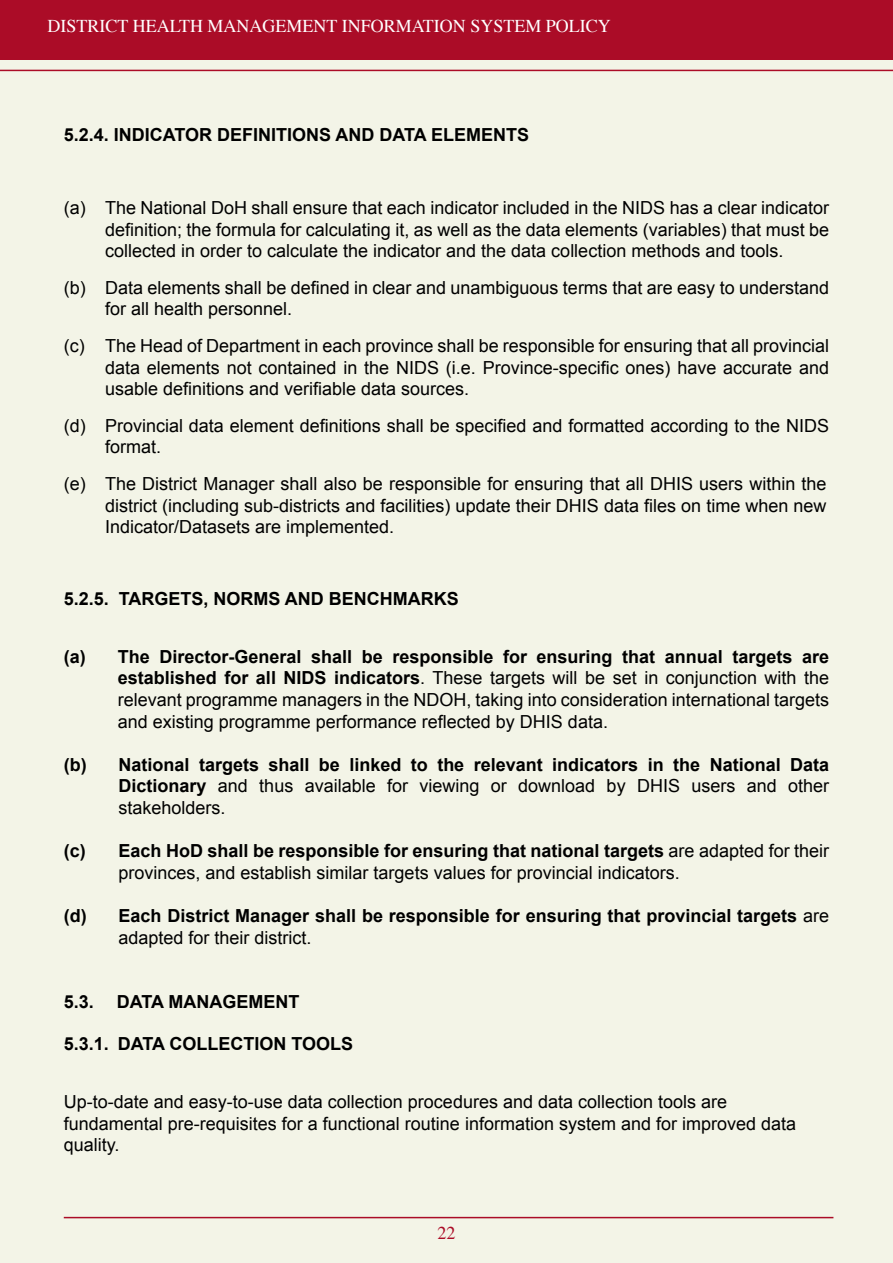
<style>
.page{position:relative;width:893px;height:1263px;background:#f3f4e7}
.page>*{position:absolute;margin:0;border:0;box-sizing:border-box;transform-origin:0 0}
.t1{font:18px/21.6px "Arial";color:#000;text-align:justify}
.t2{font:700 18px/21.6px "Arial";color:#000;text-align:justify}
.t3{font:18px "Times";color:#fff}
.t4{font:18px "Times";color:#ab0c27}
.s1{font-weight:700}
.s2{font-weight:400}
</style>
<div class="page">
<div style="left:0;top:0;width:893px;height:60px;background:#ab0c27"></div>
<hr style="left:0;top:70px;width:893px;height:1px;background:#ab0c27">
<hr style="left:64px;top:1217px;width:769px;height:1px;background:#ab0c27">
<p class="t3" style="left:48px;top:9px;width:565px">DISTRICT HEALTH MANAGEMENT INFORMATION SYSTEM POLICY</p>
<p class="t2" style="left:64px;top:124px;width:467px">5.2.4. INDICATOR DEFINITIONS AND DATA ELEMENTS</p>
<p class="t1" style="left:105px;top:197px;width:726px;text-indent:-41px">(a) The National DoH shall ensure that each indicator included in the NIDS has a clear indicator definition; the formula for calculating it, as well as the data elements (variables) that must be collected in order to calculate the indicator and the data collection methods and tools.</p>
<p class="t1" style="left:105px;top:277px;width:726px;text-indent:-41px">(b) Data elements shall be defined in clear and unambiguous terms that are easy to understand for all health personnel.</p>
<p class="t1" style="left:105px;top:335px;width:726px;text-indent:-41px">(c) The Head of Department in each province shall be responsible for ensuring that all provincial data elements not contained in the NIDS (i.e. Province-specific ones) have accurate and usable definitions and verifiable data sources.</p>
<p class="t1" style="left:105px;top:415px;width:726px;text-indent:-41px">(d) Provincial data element definitions shall be specified and formatted according to the NIDS format.</p>
<p class="t1" style="left:105px;top:473px;width:723px;text-indent:-41px">(e) The District Manager shall also be responsible for ensuring that all DHIS users within the district (including sub-districts and facilities) update their DHIS data files on time when new Indicator/Datasets are implemented.</p>
<p class="t2" style="left:64px;top:588px;width:397px">5.2.5. TARGETS, NORMS AND BENCHMARKS</p>
<p class="t1" style="left:118px;top:646px;width:713px;text-indent:-54px"><span class="s1">(a) The Director-General shall be responsible for ensuring that annual targets are established for all NIDS indicators</span>. These targets will be set in conjunction with the relevant programme managers in the NDOH, taking into consideration international targets and existing programme performance reflected by DHIS data.</p>
<p class="t2" style="left:119px;top:754px;width:712px;text-indent:-55px">(b) National targets shall be linked to the relevant indicators in the National Data Dictionary <span class="s2">and thus available for viewing or download by DHIS users and other stakeholders.</span></p>
<p class="t1" style="left:119px;top:840px;width:712px;text-indent:-55px"><span class="s1">(c) Each HoD shall be responsible for ensuring that national targets</span> are adapted for their provinces, and establish similar targets values for provincial indicators.</p>
<p class="t2" style="left:119px;top:905px;width:712px;text-indent:-55px">(d) Each District Manager shall be responsible for ensuring that provincial targets <span class="s2">are adapted for their district.</span></p>
<p class="t2" style="left:64px;top:992px;width:32px">5.3.</p>
<p class="t2" style="left:117px;top:992px;width:184px">DATA MANAGEMENT</p>
<p class="t2" style="left:64px;top:1033px;width:291px">5.3.1. DATA COLLECTION TOOLS</p>
<p class="t1" style="left:64px;top:1091px;width:734px;text-align:left">Up-to-date and easy-to-use data collection procedures and data collection tools are fundamental pre-requisites for a functional routine information system and for improved data quality.</p>
<p class="t4" style="left:437px;top:1216px;width:19px">22</p>
</div>
